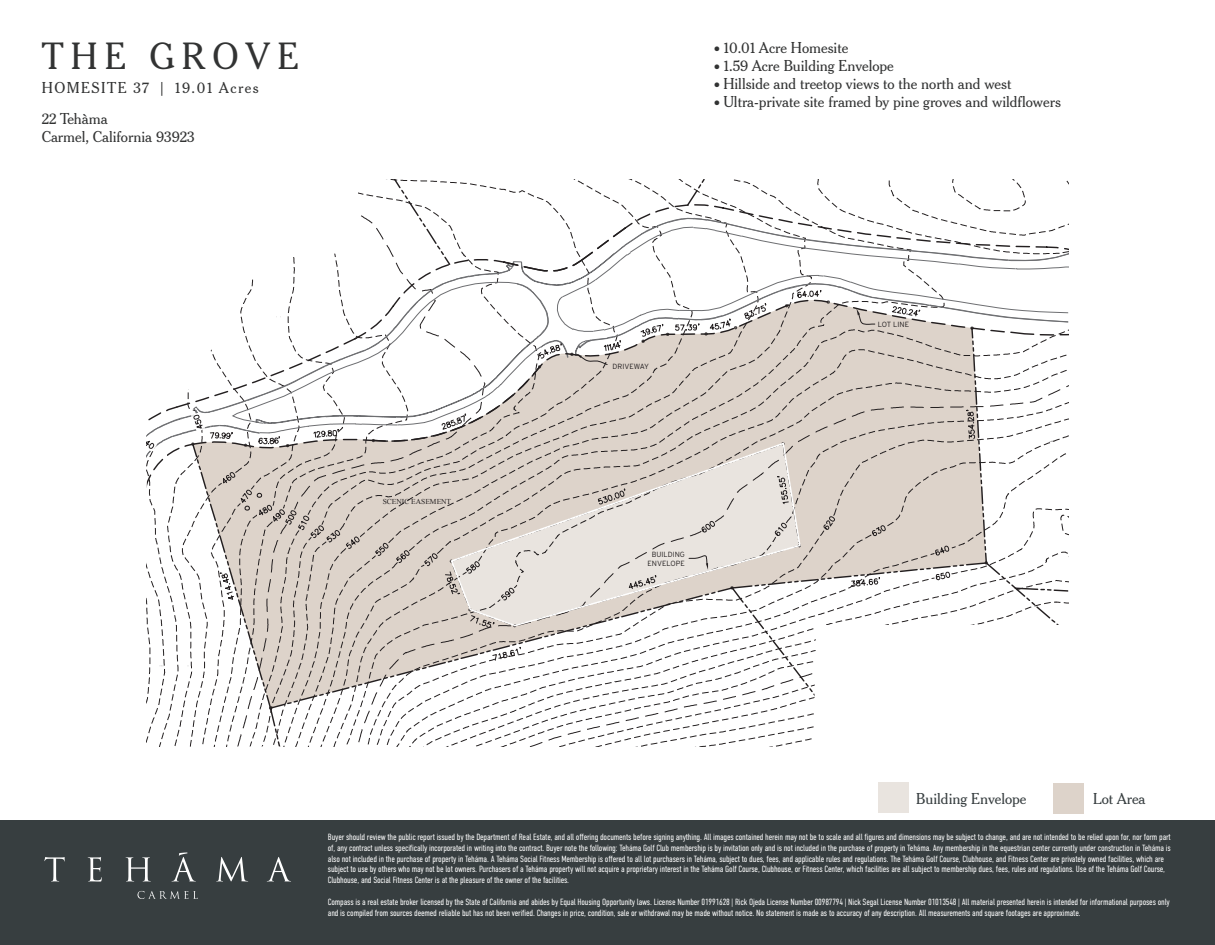
<style>
.page{position:relative;width:1215px;height:945px;background:#fff}
.page>*{position:absolute;margin:0;border:0;box-sizing:border-box;transform-origin:0 0}
.t1{font:36px "NYT Cheltenham";letter-spacing:.2em;color:#323333}
.t2{font:15px "NYT Cheltenham";color:#323333}
.t3{font:15px/31.5px "NYT Cheltenham";letter-spacing:.1em;color:#323333}
.t4{font:15px "NYT Cheltenham";color:#373e40}
.t5{font:300 9px/10.8px "DIN Condensed";letter-spacing:-.02em;color:#fff}
.t6{font:300 7.5px/9px "Interstate";color:#231f20;text-align:center}
.t7{font:7.5px "Times New Roman";color:#231f20}
.s1{font-size:12px}
</style>
<div class="page">
<div style="left:878px;top:783px;width:30px;height:30px;background:#e9e4df"></div>
<div style="left:1053px;top:784px;width:30px;height:30px;background:#ddd3ca"></div>
<div style="left:0;top:820px;width:1215px;height:125px;background:#373e40"></div>
<svg style="left:44px;top:857px;width:21px;height:24px"></svg>
<svg style="left:88px;top:857px;width:14px;height:25px"></svg>
<svg style="left:126px;top:857px;width:24px;height:24px"></svg>
<svg style="left:217px;top:857px;width:30px;height:24px"></svg>
<svg style="left:268px;top:857px;width:22px;height:24px"></svg>
<svg style="left:173px;top:852px;width:22px;height:29px"></svg>
<svg style="left:138px;top:891px;width:60px;height:8px"></svg>
<svg style="left:147px;top:180px;width:921px;height:566px"></svg>
<svg style="left:450px;top:441px;width:352px;height:186px;background:#ddd6d0"></svg>
<h1 class="t1" style="left:42px;top:33px;width:258px">THE GROVE</h1>
<h2 class="t3" style="left:42px;top:71px;width:219px">HOMESITE 37 | 19.01 Acres<br>22 Tehàma</h2>
<h2 class="t2" style="left:42px;top:127px;width:154px">Carmel, California 93923</h2>
<p class="t7" style="left:383px;top:496px;width:70px">SCENIC EASEMENT</p>
<h2 class="t2" style="left:714px;top:38px;width:135px"><span class="s1">•</span> 10.01 Acre Homesite</h2>
<h2 class="t2" style="left:714px;top:56px;width:181px"><span class="s1">•</span> 1.59 Acre Building Envelope</h2>
<h2 class="t2" style="left:714px;top:74px;width:299px"><span class="s1">•</span> Hillside and treetop views to the north and west</h2>
<h2 class="t2" style="left:714px;top:92px;width:348px"><span class="s1">•</span> Ultra-private site framed by pine groves and wildflowers</h2>
<p class="t6" style="left:613px;top:361px;width:38px">DRIVEWAY</p>
<p class="t6" style="left:647px;top:549px;width:39px">BUILDING<br>ENVELOPE</p>
<p class="t6" style="left:878px;top:319px;width:33px">LOT LINE</p>
<h2 class="t4" style="left:916px;top:790px;width:112px">Building Envelope</h2>
<h2 class="t4" style="left:1093px;top:789px;width:54px">Lot Area</h2>
<p class="t5" style="left:328px;top:832px;width:845px">Buyer should review the public report issued by the Department of Real Estate, and all offering documents before signing anything. All images contained herein may not be to scale and all figures and dimensions may be subject to change, and are not intended to be relied upon for, nor form part of, any contract unless specifically incorporated in writing into the contract. Buyer note the following: Teháma Golf Club membership is by invitation only and is not included in the purchase of property in Teháma. Any membership in the equestrian center currently under construction in Teháma is also not included in the purchase of property in Teháma. A Teháma Social Fitness Membership is offered to all lot purchasers in Teháma, subject to dues, fees, and applicable rules and regulations. The Teháma Golf Course, Clubhouse, and Fitness Center are privately owned facilities, which are subject to use by others who may not be lot owners. Purchasers of a Teháma property will not acquire a proprietary interest in the Teháma Golf Course, Clubhouse, or Fitness Center, which facilities are all subject to membership dues, fees, rules and regulations. Use of the Teháma Golf Course, Clubhouse, and Social Fitness Center is at the pleasure of the owner of the facilities.</p>
<p class="t5" style="left:328px;top:896px;width:843px">Compass is a real estate broker licensed by the State of California and abides by Equal Housing Opportunity laws. License Number 01991628 | Rick Ojeda License Number 00987794 | Nick Segal License Number 01013548 | All material presented herein is intended for informational purposes only and is compiled from sources deemed reliable but has not been verified. Changes in price, condition, sale or withdrawal may be made without notice. No statement is made as to accuracy of any description. All measurements and square footages are approximate.</p>
</div>
